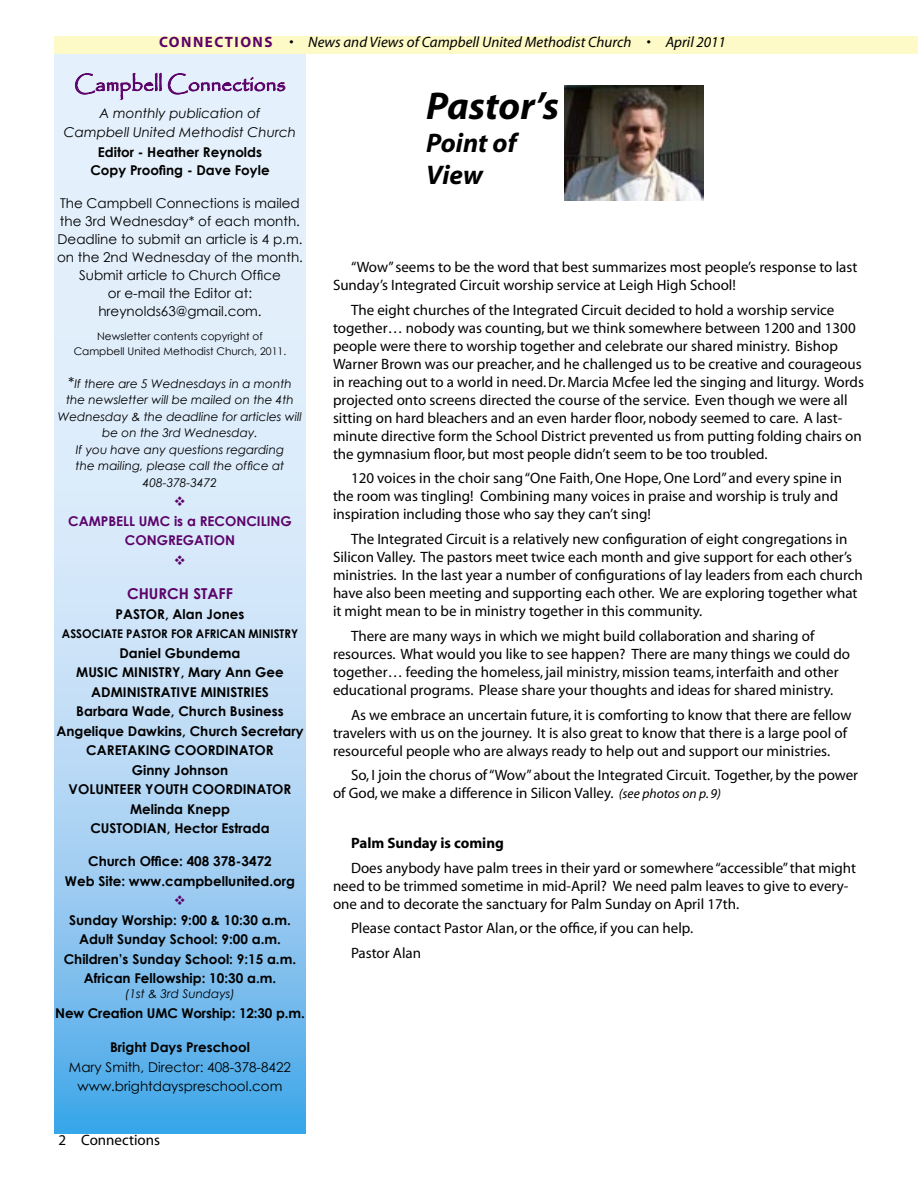
<style>
.page{position:relative;width:918px;height:1188px;background:#fff}
.page>*{position:absolute;margin:0;border:0;box-sizing:border-box;transform-origin:0 0}
.t1{font:italic 700 39px "Myriad";color:#000}
.t2{font:italic 700 27px "Myriad";color:#000}
.t3{font:21px "Papyrus";color:#5c036a}
.Paragraph_Style_1{font:15px/18px "Myriad";color:#000}
.t4{font:italic 15px "Myriad";color:#000}
.t5{font:700 15px "Myriad";color:#000}
.t6{font:700 15px "Century Gothic";color:#5c036a}
.t7{font:700 13.5px "Century Gothic";color:#000}
.t8{font:13.5px/18px "Century Gothic";color:#000}
.t9{font:italic 13.5px "Century Gothic";color:#000}
.t10{font:700 13.5px/19.5px "Century Gothic";color:#5c036a;text-align:center}
.t11{font:italic 12px/16.5px "Century Gothic";color:#000;text-align:center}
.t12{font:700 12px "Century Gothic";color:#000;scale:.95 1}
.t13{font:10.5px "Century Gothic";color:#000}
.s1{font-weight:700;font-style:normal;color:#5c036a}
.s2{font-style:normal;font-size:15px}
.s3{font-style:italic;font-size:13.5px}
</style>
<div class="page">
<div style="left:55px;top:36px;width:863px;height:18px;background:#fefac7"></div>
<svg style="left:54px;top:54px;width:252px;height:1080px;background:#bbdcf6"></svg>
<svg style="left:75px;top:72px;width:87px;height:28px;background:#c8bfdd"></svg>
<svg style="left:168px;top:73px;width:117px;height:21px;background:#c6bcdb"></svg>
<img style="left:565px;top:85px;width:139px;height:116px">
<svg style="left:175px;top:496px;width:10px;height:10px"></svg>
<svg style="left:175px;top:555px;width:10px;height:10px"></svg>
<svg style="left:175px;top:895px;width:10px;height:10px"></svg>
<p class="t4" style="left:159px;top:35px;width:569px"><span class="s1">CONNECTIONS</span> • News and Views of Campbell United Methodist Church • April 2011</p>
<p class="t3" style="left:74px;top:71px;width:213px">Campbell Connections</p>
<p class="t9" style="left:99px;top:103px;width:163px">A monthly publication of</p>
<p class="t9" style="left:64px;top:123px;width:234px">Campbell United Methodist Church</p>
<p class="t7" style="left:98px;top:141px;width:166px">Editor - Heather Reynolds</p>
<p class="t7" style="left:90px;top:159px;width:181px">Copy Proofing - Dave Foyle</p>
<p class="t8" style="left:57px;top:194px;width:247px">The Campbell Connections is mailed the 3rd Wednesday* of each month.<br>Deadline to submit an article is 4 p.m. on the 2nd Wednesday of the month.</p>
<p class="t8" style="left:79px;top:266px;width:203px">Submit article to Church Office</p>
<p class="t8" style="left:108px;top:284px;width:146px">or e-mail the Editor at:</p>
<p class="t8" style="left:98px;top:302px;width:165px">hreynolds63@gmail.com.</p>
<p class="t13" style="left:97px;top:329px;width:167px">Newsletter contents copyright of</p>
<p class="t13" style="left:74px;top:344px;width:214px">Campbell United Methodist Church, 2011.</p>
<p class="t11" style="left:58px;top:375px;width:246px"><span class="s2">*</span>If there are 5 Wednesdays in a month the newsletter will be mailed on the 4th Wednesday &amp; the deadline for articles will be on the 3rd Wednesday.</p>
<p class="t11" style="left:76px;top:441px;width:210px">If you have any questions regarding</p>
<p class="t11" style="left:76px;top:457px;width:210px">the mailing, please call the office at</p>
<p class="t11" style="left:143px;top:474px;width:76px">408-378-3472</p>
<p class="t10" style="left:68px;top:510px;width:225px">CAMPBELL UMC is a RECONCILING<br>CONGREGATION</p>
<p class="t1" style="left:426px;top:86px;width:135px">Pastor’s</p>
<p class="t2" style="left:426px;top:129px;width:92px">Point of</p>
<p class="t2" style="left:426px;top:161px;width:58px">View</p>
<p class="Paragraph_Style_1" style="left:333px;top:259px;width:526px;text-indent:18px">“Wow” seems to be the word that best summarizes most people’s response to last<br>Sunday’s Integrated Circuit worship service at Leigh High School!</p>
<p class="Paragraph_Style_1" style="left:333px;top:301px;width:533px;text-indent:18px">The eight churches of the Integrated Circuit decided to hold a worship service together… nobody was counting, but we think somewhere between 1200 and 1300 people were there to worship together and celebrate our shared ministry. Bishop Warner Brown was our preacher, and he challenged us to be creative and courageous in reaching out to a world in need. Dr. Marcia Mcfee led the singing and liturgy. Words projected onto screens directed the course of the service. Even though we were all sitting on hard bleachers and an even harder floor, nobody seemed to care. A last&shy;minute directive form the School District prevented us from putting folding chairs on the gymnasium floor, but most people didn’t seem to be too troubled.</p>
<p class="Paragraph_Style_1" style="left:333px;top:470px;width:511px;text-indent:18px">120 voices in the choir sang “One Faith, One Hope, One Lord” and every spine in the room was tingling! Combining many voices in praise and worship is truly and inspiration including those who say they can’t sing!</p>
<p class="Paragraph_Style_1" style="left:333px;top:531px;width:531px;text-indent:18px">The Integrated Circuit is a relatively new configuration of eight congregations in Silicon Valley. The pastors meet twice each month and give support for each other’s ministries. In the last year a number of configurations of lay leaders from each church have also been meeting and supporting each other. We are exploring together what it might mean to be in ministry together in this community.</p>
<p class="Paragraph_Style_1" style="left:333px;top:628px;width:519px;text-indent:18px">There are many ways in which we might build collaboration and sharing of resources. What would you like to see happen? There are many things we could do together… feeding the homeless, jail ministry, mission teams, interfaith and other educational programs. Please share your thoughts and ideas for shared ministry.</p>
<p class="Paragraph_Style_1" style="left:333px;top:706px;width:520px;text-indent:18px">As we embrace an uncertain future, it is comforting to know that there are fellow travelers with us on the journey. It is also great to know that there is a large pool of resourceful people who are always ready to help out and support our ministries.</p>
<p class="Paragraph_Style_1" style="left:333px;top:767px;width:527px;text-indent:18px">So, I join the chorus of “Wow” about the Integrated Circuit. Together, by the power of God, we make a difference in Silicon Valley. <span class="s3">(see photos on p. 9)</span></p>
<p class="t5" style="left:351px;top:835px;width:154px">Palm Sunday is coming</p>
<p class="Paragraph_Style_1" style="left:333px;top:859px;width:525px;text-indent:18px">Does anybody have palm trees in their yard or somewhere “accessible” that might need to be trimmed sometime in mid-April? We need palm leaves to give to every&shy;one and to decorate the sanctuary for Palm Sunday on April 17th.</p>
<p class="Paragraph_Style_1" style="left:351px;top:920px;width:344px">Please contact Pastor Alan, or the office, if you can help.</p>
<p class="Paragraph_Style_1" style="left:351px;top:945px;width:72px">Pastor Alan</p>
<p class="t6" style="left:127px;top:582px;width:107px">CHURCH STAFF</p>
<p class="t7" style="left:116px;top:603px;width:130px">PASTOR, Alan Jones</p>
<p class="t12" style="left:62px;top:625px;width:250px">ASSOCIATE PASTOR FOR AFRICAN MINISTRY</p>
<p class="t7" style="left:120px;top:642px;width:122px">Daniel Gbundema</p>
<p class="t7" style="left:76px;top:662px;width:209px">MUSIC MINISTRY, Mary Ann Gee</p>
<p class="t7" style="left:91px;top:681px;width:179px">ADMINISTRATIVE MINISTRIES</p>
<p class="t7" style="left:76px;top:701px;width:209px">Barbara Wade, Church Business</p>
<p class="t7" style="left:56px;top:720px;width:249px">Angelique Dawkins, Church Secretary</p>
<p class="t7" style="left:86px;top:740px;width:189px">CARETAKING COORDINATOR</p>
<p class="t7" style="left:132px;top:759px;width:98px">Ginny Johnson</p>
<p class="t7" style="left:69px;top:779px;width:224px">VOLUNTEER YOUTH COORDINATOR</p>
<p class="t7" style="left:130px;top:798px;width:101px">Melinda Knepp</p>
<p class="t7" style="left:90px;top:818px;width:181px">CUSTODIAN, Hector Estrada</p>
<p class="t7" style="left:88px;top:851px;width:185px">Church Office: 408 378-3472</p>
<p class="t7" style="left:65px;top:870px;width:232px">Web Site: www.campbellunited.org</p>
<p class="t7" style="left:69px;top:909px;width:223px">Sunday Worship: 9:00 &amp; 10:30 a.m.</p>
<p class="t7" style="left:79px;top:929px;width:203px">Adult Sunday School: 9:00 a.m.</p>
<p class="t7" style="left:64px;top:948px;width:234px">Children’s Sunday School: 9:15 a.m.</p>
<p class="t7" style="left:84px;top:968px;width:194px">African Fellowship: 10:30 a.m.</p>
<p class="t11" style="left:125px;top:985px;width:111px">(1st &amp; 3rd Sundays)</p>
<p class="t7" style="left:55px;top:1002px;width:251px">New Creation UMC Worship: 12:30 p.m.</p>
<p class="t7" style="left:110px;top:1037px;width:141px">Bright Days Preschool</p>
<p class="t8" style="left:69px;top:1058px;width:224px">Mary Smith, Director: 408-378-8422</p>
<p class="t8" style="left:78px;top:1077px;width:206px">www.brightdayspreschool.com</p>
<p class="Paragraph_Style_1" style="left:59px;top:1132px;width:103px">2 Connections</p>
</div>
